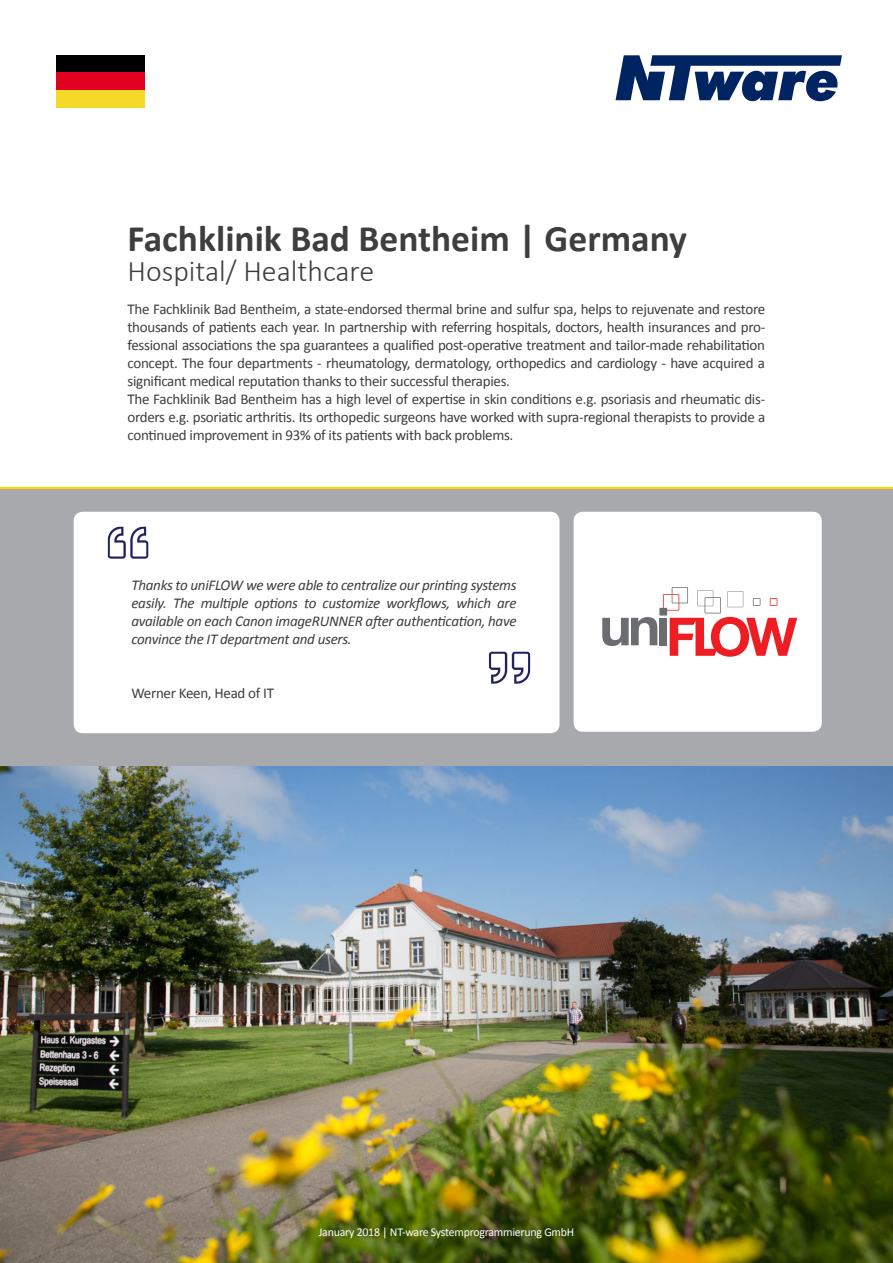
<style>
.page{position:relative;width:893px;height:1263px;background:#fff}
.page>*{position:absolute;margin:0;border:0;box-sizing:border-box;transform-origin:0 0}
.t1{font:700 37.5px "Calibri";color:#3e3e3f}
.t2{font:300 30px "Calibri";color:#3e3e3f}
.t3{font:15px/18px "Calibri";letter-spacing:-.02em;color:#3e3e3f;text-align:justify}
.t4{font:italic 15px/18px "Calibri";letter-spacing:-.02em;color:#3e3e3f;text-align:justify}
.t5{font:12px "Calibri";letter-spacing:-.02em;color:#fff}
</style>
<div class="page">
<img style="left:0;top:765px;width:893px;height:498px">
<div style="left:0;top:489px;width:893px;height:276px;background:#a8a9ad"></div>
<hr style="left:0;top:487px;width:893px;height:2px;background:#fcd30c">
<div style="left:74px;top:512px;width:485px;height:220px;background:#fff;border-radius:8px"></div>
<div style="left:74px;top:512px;width:485px;height:221px;border:2px solid #fff;border-radius:8px"></div>
<div style="left:574px;top:512px;width:247px;height:219px;background:#fff;border-radius:8px"></div>
<div style="left:659px;top:608px;width:8px;height:7px;background:#6c6d70"></div>
<svg style="left:602px;top:617px;width:55px;height:29px"></svg>
<div style="left:659px;top:618px;width:8px;height:27px;background:#6c6d70"></div>
<svg style="left:663px;top:587px;width:134px;height:70px"></svg>
<div style="left:574px;top:512px;width:248px;height:220px;border:2px solid #fff;border-radius:8px"></div>
<svg style="left:616px;top:55px;width:226px;height:46px"></svg>
<img style="left:95px;top:511px;width:66px;height:48px">
<img style="left:489px;top:651px;width:42px;height:33px">
<div style="left:57px;top:55px;width:88px;height:18px;background:#000"></div>
<div style="left:57px;top:73px;width:88px;height:17px;background:#e0001f"></div>
<div style="left:57px;top:90px;width:88px;height:18px;background:#f5d929"></div>
<p class="t1" style="left:128px;top:216px;width:561px">Fachklinik Bad Bentheim | Germany</p>
<p class="t2" style="left:128px;top:253px;width:248px">Hospital/ Healthcare</p>
<p class="t3" style="left:128px;top:300px;width:639px">The Fachklinik Bad Bentheim, a state-endorsed thermal brine and sulfur spa, helps to rejuvenate and restore thousands of patients each year. In partnership with referring hospitals, doctors, health insurances and pro&shy;fessional associations the spa guarantees a qualified post-operative treatment and tailor-made rehabilitation concept. The four departments - rheumatology, dermatology, orthopedics and cardiology - have acquired a significant medical reputation thanks to their successful therapies.</p>
<p class="t3" style="left:128px;top:390px;width:639px">The Fachklinik Bad Bentheim has a high level of expertise in skin conditions e.g. psoriasis and rheumatic dis&shy;orders e.g. psoriatic arthritis. Its orthopedic surgeons have worked with supra-regional therapists to provide a continued improvement in 93% of its patients with back problems.</p>
<p class="t4" style="left:131px;top:575px;width:387px">Thanks to uniFLOW we were able to centralize our printing systems easily. The multiple options to customize workflows, which are available on each Canon imageRUNNER after authentication, have convince the IT department and users.</p>
<p class="t3" style="left:131px;top:683px;width:144px">Werner Keen, Head of IT</p>
<p class="t5" style="left:319px;top:1224px;width:257px">January 2018 | NT-ware Systemprogrammierung GmbH</p>
</div>
